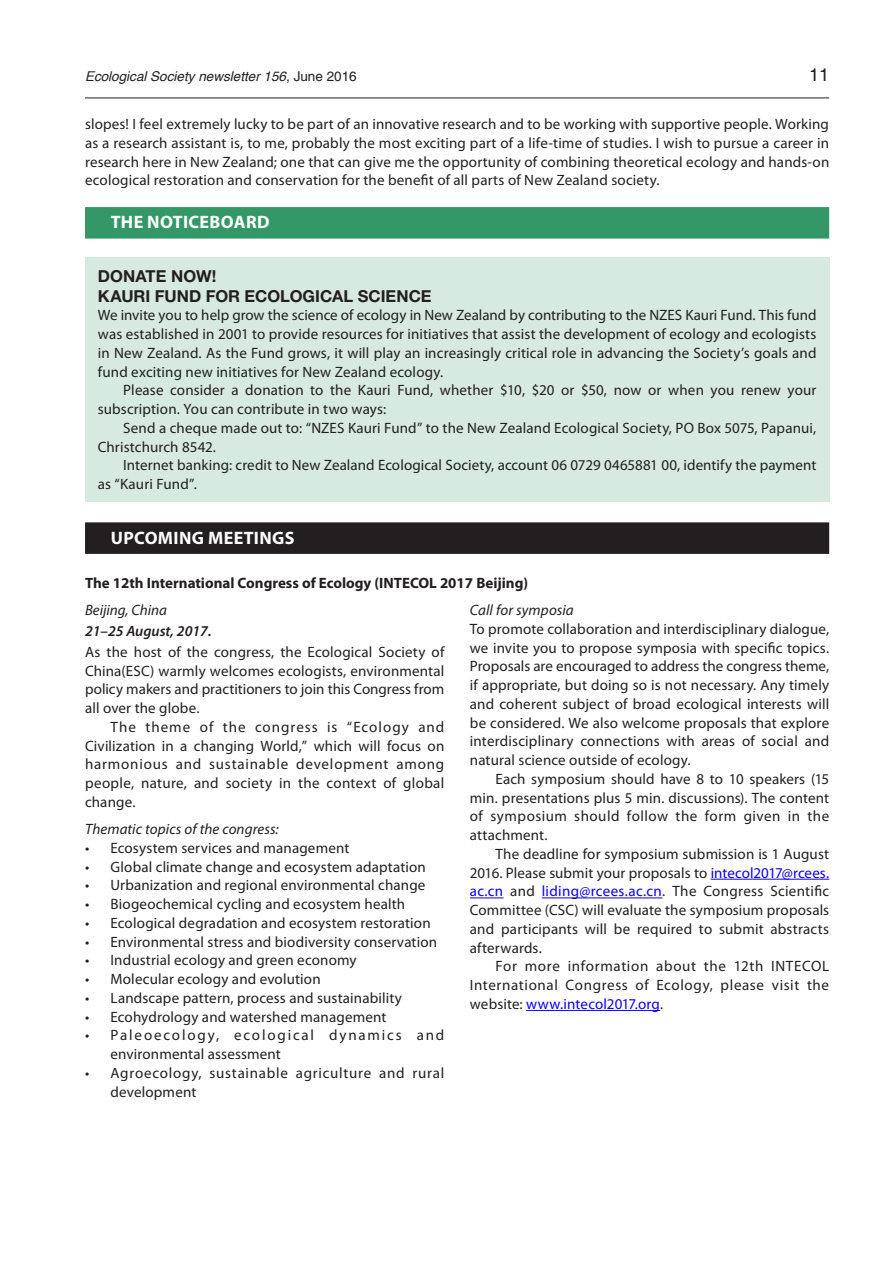
<style>
.page{position:relative;width:893px;height:1263px;background:#fff}
.page>*{position:absolute;margin:0;border:0;box-sizing:border-box;transform-origin:0 0}
.Headline_1_line{font:700 18px "Myriad Pro";letter-spacing:.02em;color:#fff}
.Noticeboard_Headline{font:700 18px "Myriad Pro";letter-spacing:.02em;color:#fff}
.t1{font:18px "Helvetica Maori";color:#231f20}
.t2{font:700 16.5px/19.8px "Helvetica Neue LT Std";color:#231f20}
.Body_1st{font:15px/18.8px "Myriad Pro";letter-spacing:.01em;color:#231f20;text-align:justify}
.Body_text{font:15px/18.8px "Myriad Pro";letter-spacing:.025em;color:#231f20;text-align:justify}
.Body_1st-2{font:15px/18.8px "Myriad Pro";letter-spacing:.12em;color:#231f20}
.Conference_title{font:700 15px "Myriad Pro";color:#231f20}
.Body_1st-3{font:15px/18.8px "Myriad Pro";letter-spacing:.05em;color:#231f20}
.Subsubhead{font:italic 15px "Myriad Pro";letter-spacing:.005em;color:#231f20}
.Conference_date{font:italic 600 15px "Myriad Pro";color:#231f20}
.Conference_location{font:italic 15px "Myriad Pro";color:#231f20}
.t3{font:italic 13.5px "Helvetica";color:#231f20}
.s1{font-family:"Helvetica Maori";font-style:normal}
.s2{color:#0c00fa}
</style>
<div class="page">
<hr style="left:85px;top:98px;width:744px;height:1px;background:#231f20">
<div style="left:85px;top:207px;width:744px;height:32px;background:#349866"></div>
<div style="left:85px;top:522px;width:744px;height:32px;background:#231f20"></div>
<div style="left:85px;top:257px;width:744px;height:245px;background:#d6eae0"></div>
<hr style="left:711px;top:879px;width:118px;height:1px;background:#0c00fa">
<hr style="left:470px;top:897px;width:34px;height:1px;background:#0c00fa">
<hr style="left:542px;top:897px;width:120px;height:1px;background:#0c00fa">
<hr style="left:526px;top:1010px;width:134px;height:1px;background:#0c00fa">
<p class="t3" style="left:85px;top:65px;width:273px">Ecological Society newsletter 156<span class="s1">, June 2016</span></p>
<p class="t1" style="left:809px;top:64px;width:22px">11</p>
<p class="Body_1st" style="left:85px;top:115px;width:746px">slopes! I feel extremely lucky to be part of an innovative research and to be working with supportive people. Working as a research assistant is, to me, probably the most exciting part of a life-time of studies. I wish to pursue a career in research here in New Zealand; one that can give me the opportunity of combining theoretical ecology and hands-on ecological restoration and conservation for the benefit of all parts of New Zealand society.</p>
<p class="Noticeboard_Headline" style="left:111px;top:210px;width:160px">THE NOTICEBOARD</p>
<p class="t2" style="left:98px;top:266px;width:335px">DONATE NOW!<br>KAURI FUND FOR ECOLOGICAL SCIENCE</p>
<p class="Body_1st" style="left:98px;top:306px;width:720px">We invite you to help grow the science of ecology in New Zealand by contributing to the NZES Kauri Fund. This fund</p>
<p class="Body_1st" style="left:98px;top:325px;width:720px">was established in 2001 to provide resources for initiatives that assist the development of ecology and ecologists</p>
<p class="Body_1st" style="left:98px;top:343px;width:720px">in New Zealand. As the Fund grows, it will play an increasingly critical role in advancing the Society’s goals and</p>
<p class="Body_1st" style="left:98px;top:362px;width:347px">fund exciting new initiatives for New Zealand ecology.</p>
<p class="Body_1st" style="left:123px;top:381px;width:695px">Please consider a donation to the Kauri Fund, whether $10, $20 or $50, now or when you renew your</p>
<p class="Body_1st" style="left:98px;top:400px;width:290px">subscription. You can contribute in two ways:</p>
<p class="Body_1st" style="left:123px;top:418px;width:694px">Send a cheque made out to: “NZES Kauri Fund” to the New Zealand Ecological Society, PO Box 5075, Papanui,</p>
<p class="Body_1st" style="left:98px;top:437px;width:120px">Christchurch 8542.</p>
<p class="Body_1st" style="left:123px;top:456px;width:695px">Internet banking: credit to New Zealand Ecological Society, account 06 0729 0465881 00, identify the payment</p>
<p class="Body_1st" style="left:98px;top:475px;width:101px">as “Kauri Fund”.</p>
<p class="Headline_1_line" style="left:111px;top:526px;width:185px">UPCOMING MEETINGS</p>
<p class="Conference_title" style="left:85px;top:573px;width:445px">The 12th International Congress of Ecology (INTECOL 2017 Beijing)</p>
<p class="Conference_location" style="left:85px;top:601px;width:84px">Beijing, China</p>
<p class="Conference_date" style="left:85px;top:621px;width:128px">21–25 August, 2017.</p>
<p class="Body_1st" style="left:85px;top:642px;width:361px">As the host of the congress, the Ecological Society of China(ESC) warmly welcomes ecologists, environmental policy makers and practitioners to join this Congress from all over the globe.</p>
<p class="Body_text" style="left:85px;top:717px;width:361px;text-indent:26px">The theme of the congress is “Ecology and Civilization in a changing World,” which will focus on harmonious and sustainable development among people, nature, and society in the context of global change.</p>
<p class="Subsubhead" style="left:85px;top:820px;width:195px">Thematic topics of the congress:</p>
<p class="Body_1st" style="left:85px;top:838px;width:266px">• Ecosystem services and management</p>
<p class="Body_1st" style="left:85px;top:857px;width:342px">• Global climate change and ecosystem adaptation</p>
<p class="Body_1st" style="left:85px;top:876px;width:342px">• Urbanization and regional environmental change</p>
<p class="Body_1st" style="left:85px;top:894px;width:322px">• Biogeochemical cycling and ecosystem health</p>
<p class="Body_1st" style="left:85px;top:913px;width:347px">• Ecological degradation and ecosystem restoration</p>
<p class="Body_1st" style="left:85px;top:932px;width:354px">• Environmental stress and biodiversity conservation</p>
<p class="Body_1st" style="left:85px;top:951px;width:273px">• Industrial ecology and green economy</p>
<p class="Body_1st" style="left:85px;top:969px;width:237px">• Molecular ecology and evolution</p>
<p class="Body_1st" style="left:85px;top:988px;width:318px">• Landscape pattern, process and sustainability</p>
<p class="Body_1st" style="left:85px;top:1007px;width:303px">• Ecohydrology and watershed management</p>
<p class="Body_1st-2" style="left:111px;top:1026px;width:335px;text-indent:-26px">• Paleoecology, ecological dynamics and environmental assessment</p>
<p class="Body_1st-3" style="left:111px;top:1063px;width:335px;text-indent:-26px">• Agroecology, sustainable agriculture and rural development</p>
<p class="Subsubhead" style="left:470px;top:601px;width:105px">Call for symposia</p>
<p class="Body_1st" style="left:470px;top:619px;width:361px">To promote collaboration and interdisciplinary dialogue, we invite you to propose symposia with specific topics.<br>Proposals are encouraged to address the congress theme, if appropriate, but doing so is not necessary. Any timely and coherent subject of broad ecological interests will be considered. We also welcome proposals that explore interdisciplinary connections with areas of social and natural science outside of ecology.</p>
<p class="Body_text" style="left:470px;top:769px;width:361px;text-indent:26px">Each symposium should have 8 to 10 speakers (15 min. presentations plus 5 min. discussions). The content of symposium should follow the form given in the attachment.</p>
<p class="Body_text" style="left:470px;top:844px;width:361px;text-indent:26px">The deadline for symposium submission is 1 August 2016. Please submit your proposals to <span class="s2">intecol2017@rcees. ac.cn</span> and <span class="s2">liding@rcees.ac.cn</span>. The Congress Scientific Committee (CSC) will evaluate the symposium proposals and participants will be required to submit abstracts afterwards.</p>
<p class="Body_text" style="left:470px;top:957px;width:361px;text-indent:26px">For more information about the 12th INTECOL International Congress of Ecology, please visit the website: <span class="s2">www.intecol2017.org</span>.</p>
</div>
